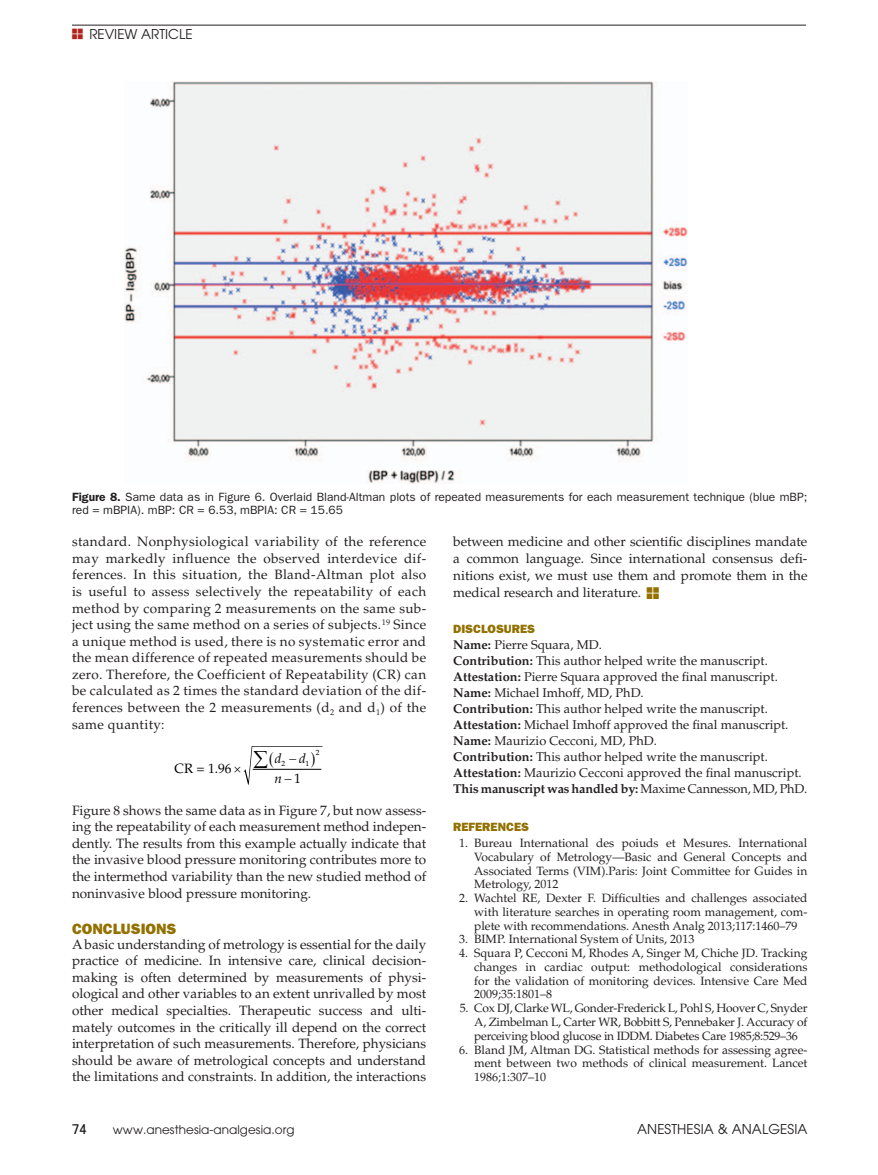
<style>
.page{position:relative;width:878px;height:1175px;background:#fff}
.page>*{position:absolute;margin:0;border:0;box-sizing:border-box;transform-origin:0 0}
.t1{font:15px "ITC Franklin Gothic Std Hvy";color:#927100}
.t2{font:13.5px/16.5px "Palatino LT Std";color:#231f20;text-align:justify}
.t3{font:13.5px "Avant Garde";letter-spacing:.005em;color:#231f20}
.t4{font:13.5px "Palatino LT Std";color:#000}
.t5{font:italic 13.5px/20.7px "Palatino LT Std";color:#000}
.t6{font:500 condensed 13.5px "Avant Garde";color:#231f20}
.t7{font:12.75px/16px "Palatino LT Std";color:#231f20}
.t8{font:12px/13.8px "Palatino LT Std";color:#231f20;text-align:justify}
.t9{font:12px/13.5px "ITC Franklin Gothic Std";color:#231f20}
.t10{font:12px "Avant Garde";letter-spacing:.005em;color:#231f20}
.t11{font:12px "ITC Franklin Gothic Std Hvy";color:#927100}
.t12{font:7.5px "Palatino LT Std";color:#000}
.s1{font-weight:600}
.s2{font-style:normal}
.s3{font-weight:700}
</style>
<div class="page">
<hr style="left:72px;top:25px;width:734px;height:1px;background:#231f20">
<img style="left:124px;top:81px;width:563px;height:402px">
<svg style="left:243px;top:746px;width:79px;height:38px"></svg>
<p class="t3" style="left:89px;top:26px;width:105px">REVIEW ARTICLE</p>
<p class="t9" style="left:72px;top:490px;width:736px"><span class="s1">Figure 8.</span> Same data as in Figure 6. Overlaid Bland-Altman plots of repeated measurements for each measurement technique (blue mBP; red = mBPIA). mBP: CR = 6.53, mBPIA: CR = 15.65</p>
<p class="t2" style="left:72px;top:534px;width:356px">standard. Nonphysiological variability of the reference may markedly influence the observed interdevice dif&shy;ferences. In this situation, the Bland-Altman plot also is useful to assess selectively the repeatability of each method by comparing 2 measurements on the same sub&shy;ject using the same method on a series of subjects.<sup>19</sup> Since a unique method is used, there is no systematic error and the mean difference of repeated measurements should be zero. Therefore, the Coefficient of Repeatability (CR) can be calculated as 2 times the standard deviation of the dif&shy;ferences between the 2 measurements (d<sub>2</sub> and d<sub>1</sub>) of the same quantity:</p>
<p class="t4" style="left:175px;top:760px;width:59px">CR = 1.96</p>
<p class="t5" style="left:274px;top:748px;width:33px;text-indent:15px">−d n−<span class="s2">1</span></p>
<p class="t12" style="left:316px;top:747px;width:5px">2</p>
<p class="t5" style="left:253px;top:748px;width:29px">∑ d</p>
<p class="t12" style="left:281px;top:759px;width:5px">2</p>
<p class="t12" style="left:305px;top:759px;width:5px">1</p>
<p class="t2" style="left:72px;top:802px;width:356px">Figure 8 shows the same data as in Figure 7, but now assess&shy;ing the repeatability of each measurement method indepen&shy;dently. The results from this example actually indicate that the invasive blood pressure monitoring contributes more to the intermethod variability than the new studied method of noninvasive blood pressure monitoring.</p>
<p class="t1" style="left:72px;top:919px;width:106px">CONCLUSIONS</p>
<p class="t2" style="left:72px;top:936px;width:356px">A basic understanding of metrology is essential for the daily practice of medicine. In intensive care, clinical decision&shy;making is often determined by measurements of physi&shy;ological and other variables to an extent unrivalled by most other medical specialties. Therapeutic success and ulti&shy;mately outcomes in the critically ill depend on the correct interpretation of such measurements. Therefore, physicians should be aware of metrological concepts and understand the limitations and constraints. In addition, the interactions</p>
<p class="t2" style="left:453px;top:533px;width:356px">between medicine and other scientific disciplines mandate a common language. Since international consensus defi&shy;nitions exist, we must use them and promote them in the medical research and literature.</p>
<p class="t11" style="left:453px;top:622px;width:83px">DISCLOSURES</p>
<p class="t7" style="left:453px;top:637px;width:355px"><span class="s3">Name:</span> Pierre Squara, MD.<br><span class="s3">Contribution:</span> This author helped write the manuscript.<br><span class="s3">Attestation:</span> Pierre Squara approved the final manuscript.<br><span class="s3">Name:</span> Michael Imhoff, MD, PhD.<br><span class="s3">Contribution:</span> This author helped write the manuscript.<br><span class="s3">Attestation:</span> Michael Imhoff approved the final manuscript.<br><span class="s3">Name:</span> Maurizio Cecconi, MD, PhD.<br><span class="s3">Contribution:</span> This author helped write the manuscript.<br><span class="s3">Attestation:</span> Maurizio Cecconi approved the final manuscript.<br><span class="s3">This manuscript was handled by:</span> Maxime Cannesson, MD, PhD.</p>
<p class="t11" style="left:453px;top:819px;width:77px">REFERENCES</p>
<p class="t8" style="left:474px;top:836px;width:335px;text-indent:-15px">1. Bureau International des poiuds et Mesures. International Vocabulary of Metrology—Basic and General Concepts and Associated Terms (VIM).Paris: Joint Committee for Guides in Metrology, 2012</p>
<p class="t8" style="left:474px;top:891px;width:334px;text-indent:-15px">2. Wachtel RE, Dexter F. Difficulties and challenges associated with literature searches in operating room management, com&shy;plete with recommendations. Anesth Analg 2013;117:1460–79</p>
<p class="t8" style="left:459px;top:932px;width:236px">3. BIMP. International System of Units, 2013</p>
<p class="t8" style="left:474px;top:946px;width:335px;text-indent:-15px">4. Squara P, Cecconi M, Rhodes A, Singer M, Chiche JD. Tracking changes in cardiac output: methodological considerations for the validation of monitoring devices. Intensive Care Med 2009;35:1801–8</p>
<p class="t8" style="left:474px;top:1001px;width:334px;text-indent:-15px">5. Cox DJ, Clarke WL, Gonder-Frederick L, Pohl S, Hoover C, Snyder A, Zimbelman L, Carter WR, Bobbitt S, Pennebaker J. Accuracy of perceiving blood glucose in IDDM. Diabetes Care 1985;8:529–36</p>
<p class="t8" style="left:474px;top:1042px;width:335px;text-indent:-15px">6. Bland JM, Altman DG. Statistical methods for assessing agree&shy;ment between two methods of clinical measurement. Lancet 1986;1:307–10</p>
<p class="t6" style="left:72px;top:1121px;width:17px">74</p>
<p class="t10" style="left:113px;top:1123px;width:183px">WWW.ANESTHESIA-ANALGESIA.ORG</p>
<p class="t3" style="left:637px;top:1121px;width:106px">AN ESTHESIA &amp; ANA</p>
<p class="t3" style="left:762px;top:1121px;width:46px">LGESIA</p>
</div>
